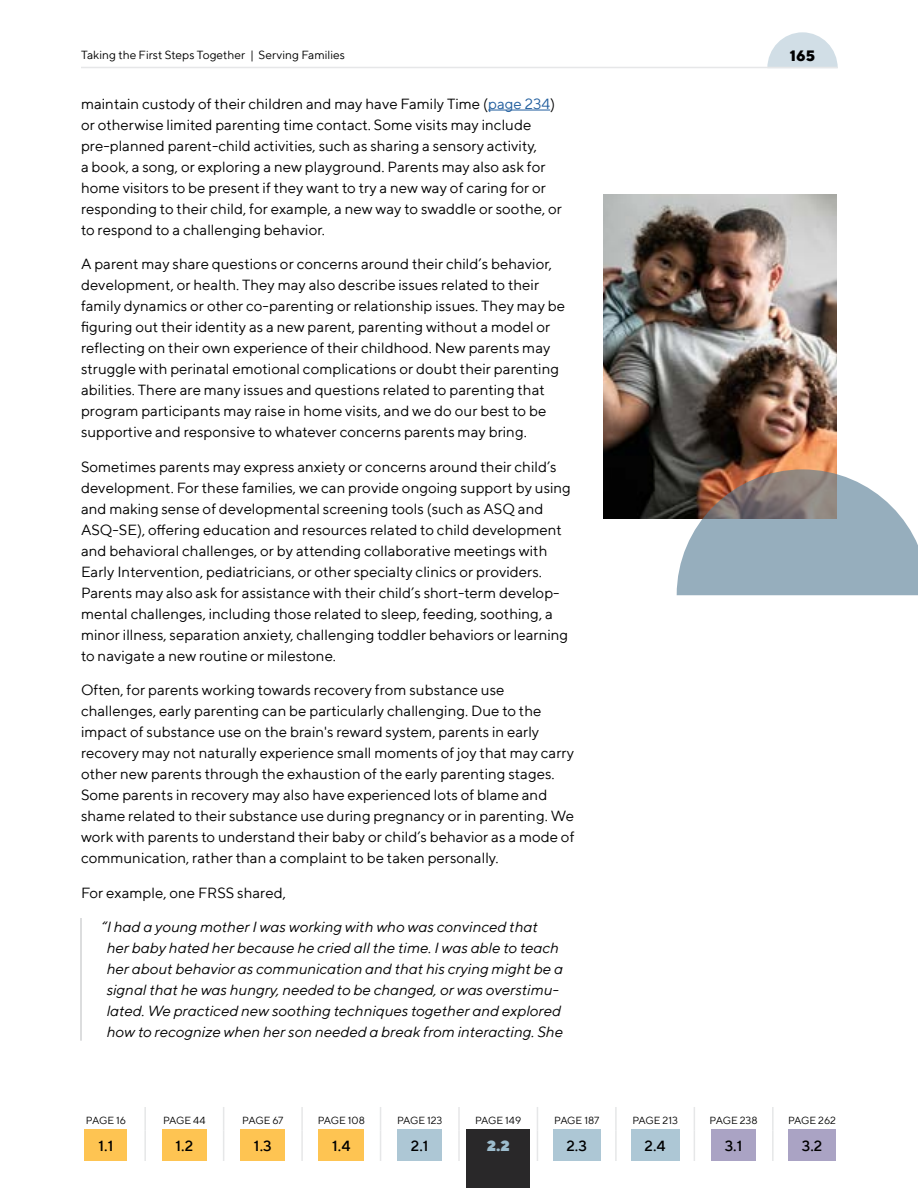
<style>
.page{position:relative;width:918px;height:1188px;background:#fff}
.page>*{position:absolute;margin:0;border:0;box-sizing:border-box;transform-origin:0 0}
.t1{font:15px/21px "TT Norms";color:#000}
.t2{font:italic 15px/21px "TT Norms";color:#000}
.t3{font:500 15px "TT Norms";color:#000}
.t4{font:800 15px "TT Norms";color:#000}
.t5{font:900 15px "TT Norms";color:#9cbccd}
.t6{font:12px "TT Norms";color:#000}
.t7{font:10.5px "TT Norms";color:#000}
.s1{color:#215e9e}
</style>
<div class="page">
<hr style="left:488px;top:110px;width:62px;height:1px;background:#215e9e">
<hr style="left:80px;top:918px;width:2px;height:123px;background:#d1d3d4">
<img style="left:603px;top:194px;width:234px;height:324px">
<svg style="left:677px;top:469px;width:241px;height:126px;background:#9aa4aa"></svg>
<svg style="left:767px;top:32px;width:71px;height:35px"></svg>
<hr style="left:81px;top:67px;width:757px;height:1px;background:#e6e7e8">
<hr style="left:144px;top:1107px;width:2px;height:24px;background:#e6e7e8">
<svg style="left:223px;top:1107px;width:1px;height:24px"></svg>
<hr style="left:301px;top:1107px;width:2px;height:24px;background:#e6e7e8">
<svg style="left:380px;top:1107px;width:1px;height:24px"></svg>
<hr style="left:458px;top:1107px;width:2px;height:24px;background:#e6e7e8">
<svg style="left:537px;top:1107px;width:1px;height:24px"></svg>
<hr style="left:615px;top:1107px;width:2px;height:24px;background:#e6e7e8">
<svg style="left:694px;top:1107px;width:1px;height:24px"></svg>
<hr style="left:144px;top:1131px;width:2px;height:30px;background:#e6e7e8">
<hr style="left:223px;top:1131px;width:1px;height:30px;background:#e6e7e8">
<hr style="left:301px;top:1131px;width:2px;height:30px;background:#e6e7e8">
<hr style="left:380px;top:1131px;width:1px;height:30px;background:#e6e7e8">
<hr style="left:458px;top:1131px;width:2px;height:30px;background:#e6e7e8">
<hr style="left:537px;top:1131px;width:1px;height:30px;background:#e6e7e8">
<hr style="left:615px;top:1131px;width:2px;height:30px;background:#e6e7e8">
<hr style="left:694px;top:1131px;width:1px;height:30px;background:#e6e7e8">
<hr style="left:772px;top:1107px;width:2px;height:24px;background:#e6e7e8">
<hr style="left:772px;top:1131px;width:2px;height:30px;background:#e6e7e8">
<div style="left:85px;top:1130px;width:42px;height:31px;background:#fec452"></div>
<div style="left:162px;top:1130px;width:45px;height:31px;background:#fec452"></div>
<div style="left:240px;top:1130px;width:45px;height:31px;background:#fec452"></div>
<div style="left:319px;top:1130px;width:45px;height:31px;background:#fec452"></div>
<div style="left:397px;top:1130px;width:45px;height:31px;background:#adc7d5"></div>
<div style="left:467px;top:1130px;width:63px;height:58px;background:#292829"></div>
<div style="left:553px;top:1130px;width:47px;height:31px;background:#adc7d5"></div>
<div style="left:631px;top:1130px;width:48px;height:31px;background:#adc7d5"></div>
<div style="left:711px;top:1130px;width:45px;height:31px;background:#aaa3c4"></div>
<div style="left:788px;top:1130px;width:48px;height:31px;background:#aaa3c4"></div>
<p class="t6" style="left:81px;top:47px;width:266px">Taking the First Steps Together | Serving Families</p>
<p class="t4" style="left:790px;top:46px;width:27px">165</p>
<p class="t1" style="left:81px;top:93px;width:483px">maintain custody of their children and may have Family Time (<span class="s1">page 234</span>) or otherwise limited parenting time contact. Some visits may include pre-planned parent-child activities, such as sharing a sensory activity,<br>a book, a song, or exploring a new playground. Parents may also ask for home visitors to be present if they want to try a new way of caring for or responding to their child, for example, a new way to swaddle or soothe, or to respond to a challenging behavior.</p>
<p class="t1" style="left:81px;top:253px;width:486px">A parent may share questions or concerns around their child’s behavior, development, or health. They may also describe issues related to their family dynamics or other co-parenting or relationship issues. They may be figuring out their identity as a new parent, parenting without a model or reflecting on their own experience of their childhood. New parents may struggle with perinatal emotional complications or doubt their parenting abilities. There are many issues and questions related to parenting that program participants may raise in home visits, and we do our best to be supportive and responsive to whatever concerns parents may bring.</p>
<p class="t1" style="left:81px;top:456px;width:491px">Sometimes parents may express anxiety or concerns around their child’s development. For these families, we can provide ongoing support by using and making sense of developmental screening tools (such as ASQ and ASQ-SE), offering education and resources related to child development and behavioral challenges, or by attending collaborative meetings with Early Intervention, pediatricians, or other specialty clinics or providers.<br>Parents may also ask for assistance with their child’s short-term develop&shy;mental challenges, including those related to sleep, feeding, soothing, a minor illness, separation anxiety, challenging toddler behaviors or learning to navigate a new routine or milestone.</p>
<p class="t1" style="left:81px;top:679px;width:495px">Often, for parents working towards recovery from substance use challenges, early parenting can be particularly challenging. Due to the impact of substance use on the brain's reward system, parents in early recovery may not naturally experience small moments of joy that may carry other new parents through the exhaustion of the early parenting stages.<br>Some parents in recovery may also have experienced lots of blame and shame related to their substance use during pregnancy or in parenting. We work with parents to understand their baby or child’s behavior as a mode of communication, rather than a complaint to be taken personally.</p>
<p class="t1" style="left:81px;top:882px;width:206px">For example, one FRSS shared,</p>
<p class="t2" style="left:107px;top:916px;width:458px;text-indent:-5px">“I had a young mother I was working with who was convinced that her baby hated her because he cried all the time. I was able to teach her about behavior as communication and that his crying might be a signal that he was hungry, needed to be changed, or was overstimu&shy;lated. We practiced new soothing techniques together and explored how to recognize when her son needed a break from interacting. She</p>
<p class="t7" style="left:86px;top:1114px;width:42px">PAGE 16</p>
<p class="t7" style="left:163px;top:1114px;width:44px">PAGE 44</p>
<p class="t7" style="left:242px;top:1114px;width:43px">PAGE 67</p>
<p class="t7" style="left:318px;top:1114px;width:49px">PAGE 108</p>
<p class="t7" style="left:397px;top:1114px;width:47px">PAGE 123</p>
<p class="t7" style="left:475px;top:1114px;width:48px">PAGE 149</p>
<p class="t7" style="left:554px;top:1114px;width:47px">PAGE 187</p>
<p class="t7" style="left:632px;top:1114px;width:47px">PAGE 213</p>
<p class="t7" style="left:710px;top:1114px;width:50px">PAGE 238</p>
<p class="t7" style="left:788px;top:1114px;width:49px">PAGE 262</p>
<p class="t3" style="left:98px;top:1136px;width:16px">1.1</p>
<p class="t3" style="left:176px;top:1136px;width:19px">1.2</p>
<p class="t3" style="left:254px;top:1136px;width:19px">1.3</p>
<p class="t3" style="left:332px;top:1136px;width:20px">1.4</p>
<p class="t3" style="left:411px;top:1136px;width:19px">2.1</p>
<p class="t5" style="left:487px;top:1136px;width:24px">2.2</p>
<p class="t3" style="left:566px;top:1136px;width:22px">2.3</p>
<p class="t3" style="left:645px;top:1136px;width:23px">2.4</p>
<p class="t3" style="left:725px;top:1136px;width:19px">3.1</p>
<p class="t3" style="left:802px;top:1136px;width:22px">3.2</p>
</div>
